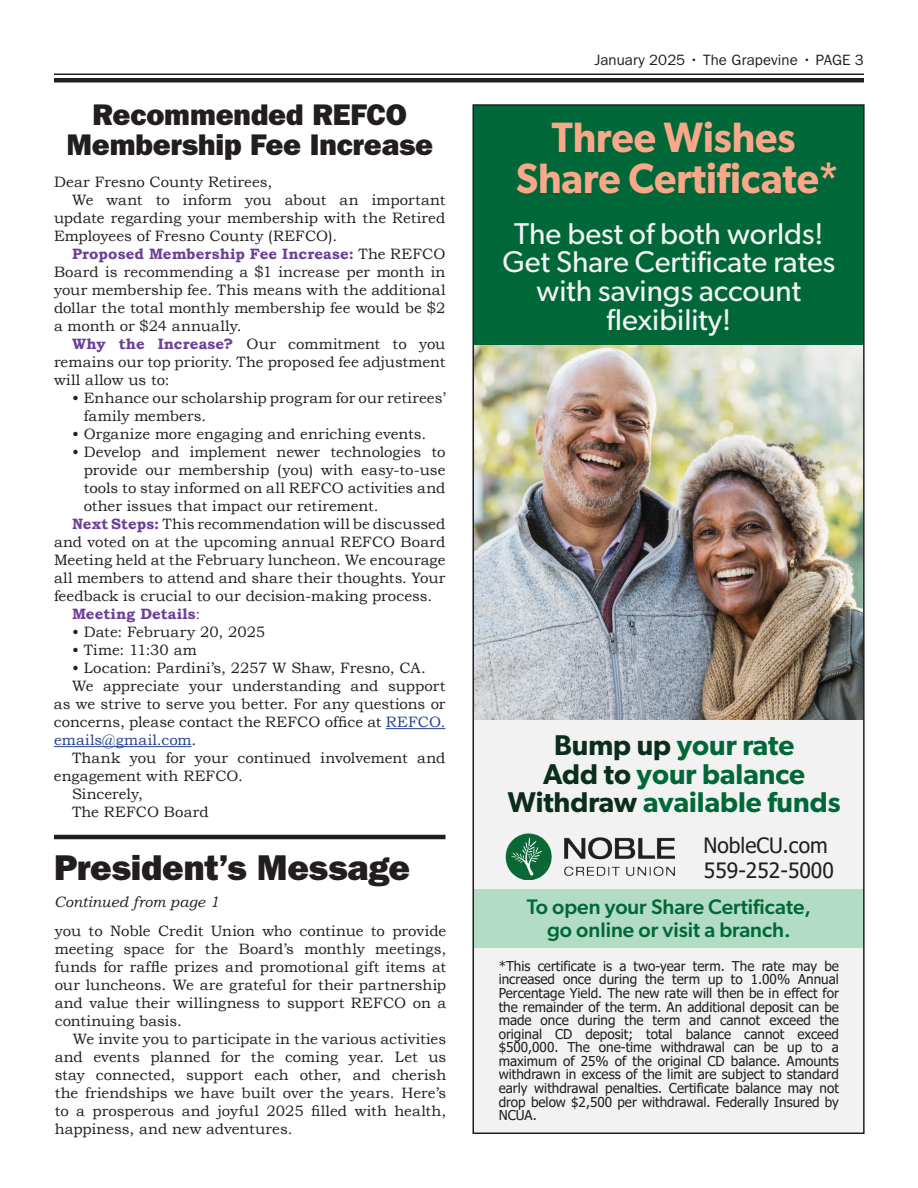
<style>
.page{position:relative;width:918px;height:1188px;background:#fff}
.page>*{position:absolute;margin:0;border:0;box-sizing:border-box;transform-origin:0 0}
.t1{font:600 42.45px/40.7px "Gibson";color:#f9a989;text-align:center;scale:.94 1}
.t2{font:800 36px "Franklin Gothic";letter-spacing:-.005em;color:#221e1f}
.t3{font:30.15px/28.7px "Gibson";color:#f2f2f3;text-align:center}
.t4{font:800 30px/30px "Franklin Gothic";letter-spacing:-.005em;color:#221e1f;text-align:center}
.t5{font:600 28.65px/28.7px "Gibson";color:#006838;text-align:center}
.t6{font:500 21.15px/22.6px "Gibson";color:#006838;text-align:center}
.t7{font:21.15px/25.3px "Tahoma";color:#231f20}
.t8{font:15px/18px "Bookman Old Style";color:#221e1f;text-align:justify}
.t9{font:700 15px "Bookman Old Style";letter-spacing:.01em;color:#6c3f98}
.t10{font:15px "Franklin Gothic";letter-spacing:.005em;color:#221e1f}
.t11{font:italic 15px "Bookman Old Style";letter-spacing:.005em;color:#221e1f}
.t12{font:15px "Bookman Old Style";letter-spacing:.01em;color:#24408f}
.t13{font:15px "Bookman Old Style";letter-spacing:.025em;color:#221e1f}
.t14{font:13.5px/13.5px "Tahoma";color:#231f20;text-align:justify}
.s1{font-weight:400;color:#221e1f}
.s2{font-weight:700;color:#6c3f98}
.s3{font-weight:400}
.s4{color:#24408f}
.s5{color:#221e1f}
.s6{color:#0b2d1b}
</style>
<div class="page">
<hr style="left:54px;top:73px;width:810px;height:2px;background:#221e1f">
<hr style="left:54px;top:78px;width:810px;height:4px;background:#221e1f">
<img style="left:475px;top:344px;width:387px;height:376px">
<div style="left:473px;top:720px;width:391px;height:413px;background:#f2f2f3"></div>
<div style="left:473px;top:889px;width:391px;height:59px;background:#b3dcc7"></div>
<div style="left:473px;top:105px;width:391px;height:239px;background:#006838"></div>
<img style="left:505px;top:833px;width:170px;height:47px">
<div style="left:472px;top:104px;width:393px;height:1030px;border:2px solid #221e1f"></div>
<hr style="left:386px;top:728px;width:59px;height:1px;background:#24408f">
<hr style="left:54px;top:746px;width:138px;height:1px;background:#24408f">
<hr style="left:54px;top:835px;width:392px;height:4px;background:#221e1f">
<h3 class="t4" style="left:66px;top:100px;width:368px">Recommended REFCO<br>Membership Fee Increase</h3>
<p class="t8" style="left:54px;top:173px;width:220px">Dear Fresno County Retirees,</p>
<p class="t8" style="left:72px;top:191px;width:375px">We want to inform you about an important</p>
<p class="t8" style="left:54px;top:209px;width:393px">update regarding your membership with the Retired</p>
<p class="t8" style="left:54px;top:227px;width:285px">Employees of Fresno County (REFCO).</p>
<p class="t9" style="left:72px;top:245px;width:375px">Proposed Membership Fee Increase: <span class="s1">The REFCO</span></p>
<p class="t8" style="left:54px;top:263px;width:393px">Board is recommending a $1 increase per month in</p>
<p class="t8" style="left:54px;top:281px;width:393px">your membership fee. This means with the additional</p>
<p class="t8" style="left:54px;top:299px;width:393px">dollar the total monthly membership fee would be $2</p>
<p class="t8" style="left:54px;top:317px;width:189px">a month or $24 annually.</p>
<p class="t8" style="left:72px;top:335px;width:375px"><span class="s2">Why the Increase?</span> Our commitment to you</p>
<p class="t8" style="left:54px;top:353px;width:393px">remains our top priority. The proposed fee adjustment</p>
<p class="t13" style="left:54px;top:371px;width:117px">will allow us to:</p>
<p class="t8" style="left:84px;top:389px;width:363px;text-indent:-12px">• Enhance our scholarship program for our retirees’ family members.</p>
<p class="t8" style="left:72px;top:425px;width:356px">• Organize more engaging and enriching events.</p>
<p class="t8" style="left:72px;top:443px;width:375px">• Develop and implement newer technologies to</p>
<p class="t8" style="left:84px;top:461px;width:363px">provide our membership (you) with easy-to-use</p>
<p class="t8" style="left:84px;top:479px;width:363px">tools to stay informed on all REFCO activities and</p>
<p class="t8" style="left:84px;top:497px;width:296px">other issues that impact our retirement.</p>
<p class="t8" style="left:72px;top:515px;width:375px"><span class="s2">Next Steps:</span> This recommendation will be discussed</p>
<p class="t8" style="left:54px;top:533px;width:393px">and voted on at the upcoming annual REFCO Board</p>
<p class="t8" style="left:54px;top:551px;width:393px">Meeting held at the February luncheon. We encourage</p>
<p class="t8" style="left:54px;top:569px;width:393px">all members to attend and share their thoughts. Your</p>
<p class="t8" style="left:54px;top:587px;width:380px">feedback is crucial to our decision-making process.</p>
<p class="t9" style="left:72px;top:605px;width:130px">Meeting Details<span class="s3">:</span></p>
<p class="t8" style="left:72px;top:623px;width:195px">• Date: February 20, 2025</p>
<p class="t8" style="left:72px;top:641px;width:127px">• Time: 11:30 am</p>
<p class="t8" style="left:72px;top:659px;width:355px">• Location: Pardini’s, 2257 W Shaw, Fresno, CA.</p>
<p class="t8" style="left:72px;top:677px;width:375px">We appreciate your understanding and support</p>
<p class="t8" style="left:54px;top:695px;width:393px">as we strive to serve you better. For any questions or</p>
<p class="t8" style="left:54px;top:713px;width:393px">concerns, please contact the REFCO office at <span class="s4">REFCO.</span></p>
<p class="t12" style="left:54px;top:731px;width:144px">emails@gmail.com<span class="s5">.</span></p>
<p class="t8" style="left:72px;top:749px;width:375px">Thank you for your continued involvement and</p>
<p class="t8" style="left:54px;top:767px;width:190px">engagement with REFCO.</p>
<p class="t8" style="left:72px;top:785px;width:72px">Sincerely,</p>
<p class="t8" style="left:72px;top:803px;width:138px">The REFCO Board</p>
<h2 class="t2" style="left:54px;top:847px;width:358px">President’s Message</h2>
<p class="t11" style="left:54px;top:894px;width:167px">Continued from page 1</p>
<p class="t8" style="left:55px;top:922px;width:393px">you to Noble Credit Union who continue to provide meeting space for the Board’s monthly meetings, funds for raffle prizes and promotional gift items at our luncheons. We are grateful for their partnership and value their willingness to support REFCO on a continuing basis.</p>
<p class="t8" style="left:55px;top:1030px;width:393px;text-indent:18px">We invite you to participate in the various activities and events planned for the coming year. Let us stay connected, support each other, and cherish the friendships we have built over the years. Here’s to a prosperous and joyful 2025 filled with health, happiness, and new adventures.</p>
<p class="t10" style="left:594px;top:52px;width:271px">January 2025 • The Grapevine • PAGE 3</p>
<h1 class="t1" style="left:516px;top:117px;width:345px">Three Wishes<br>Share Certificate*</h1>
<h3 class="t3" style="left:502px;top:219px;width:334px">The best of both worlds!<br>Get Share Certificate rates with savings account flexibility!</h3>
<h3 class="t5" style="left:508px;top:730px;width:334px"><span class="s6">Bump up</span> your rate<br><span class="s6">Add to</span> your balance<br><span class="s6">Withdraw</span> available funds</h3>
<h3 class="t7" style="left:704px;top:834px;width:132px">NobleCU.com<br>559-252-5000</h3>
<h3 class="t6" style="left:527px;top:895px;width:286px">To open your Share Certificate, go online or visit a branch.</h3>
<p class="t14" style="left:499px;top:960px;width:342px">*This certificate is a two-year term. The rate may be increased once during the term up to 1.00% Annual Percentage Yield. The new rate will then be in effect for the remainder of the term. An additional deposit can be made once during the term and cannot exceed the original CD deposit; total balance cannot exceed $500,000. The one-time withdrawal can be up to a maximum of 25% of the original CD balance. Amounts withdrawn in excess of the limit are subject to standard early withdrawal penalties. Certificate balance may not drop below $2,500 per withdrawal. Federally Insured by NCUA.</p>
</div>
